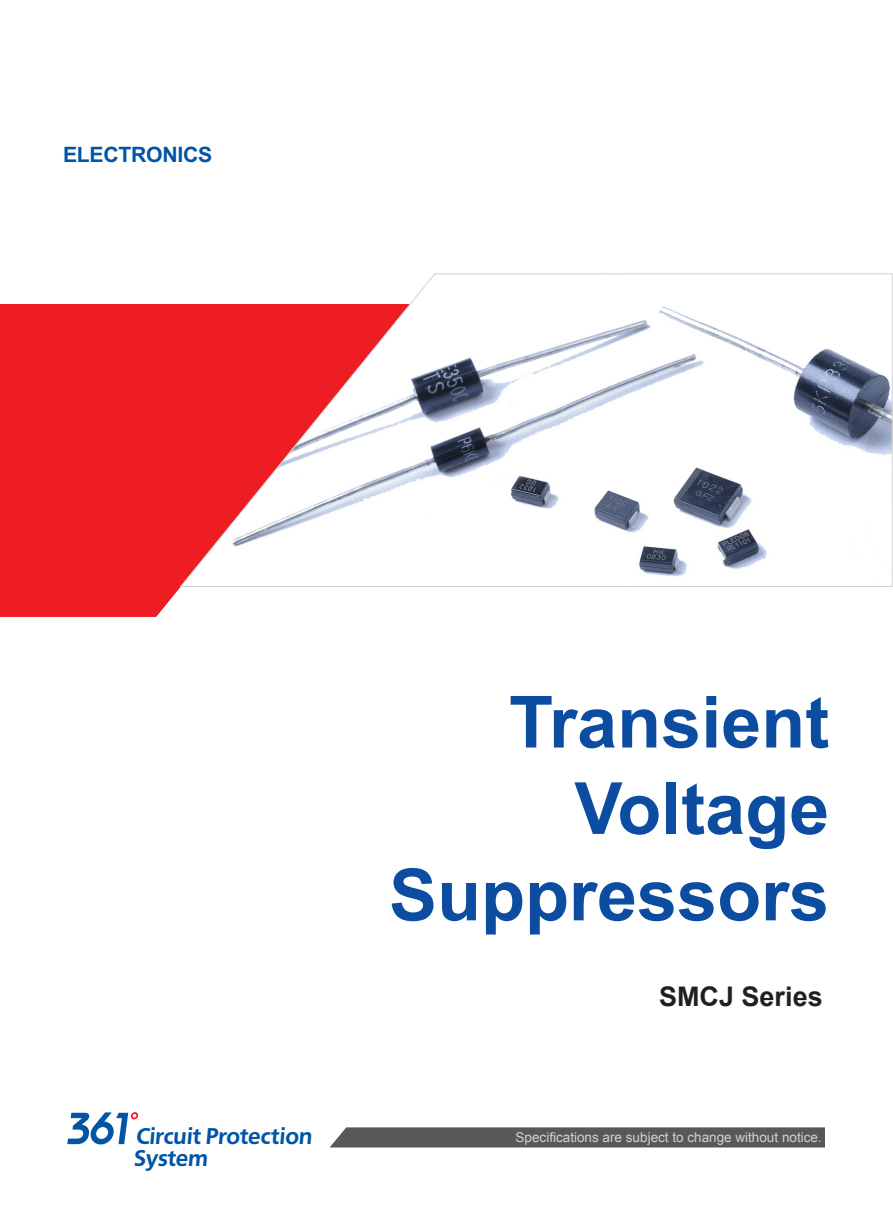
<style>
.page{position:relative;width:893px;height:1212px;background:#fff}
.page>*{position:absolute;margin:0;border:0;box-sizing:border-box;transform-origin:0 0}
.正文{font:700 72px/86.4px "Arial";color:#0d4da1;text-align:right}
.段落样式3{font:700 27px "Arial";color:#231f20}
.t1{font:700 22.95px/21.8px "Frutiger";color:#0155a5}
.t2{font:700 21.3px "Arial";letter-spacing:-.015em;color:#0155a5}
.段落样式3-2{font:13.5px "Arial";color:#d1d2d4}
</style>
<div class="page">
<svg style="left:67px;top:1112px;width:71px;height:32px"></svg>
<div style="left:330px;top:1127px;width:495px;height:20px;background:#57585a"></div>
<div style="left:0;top:304px;width:181px;height:313px;background:#ee1d23"></div>
<svg style="left:179px;top:273px;width:714px;height:314px"></svg>
<h3 class="t2" style="left:63px;top:143px;width:151px">ELECTRONICS</h3>
<p class="正文" style="left:509px;top:681px;width:322px">Transient</p>
<p class="正文" style="left:389px;top:767px;width:442px">Voltage<br>Suppressors</p>
<p class="段落样式3" style="left:659px;top:978px;width:165px">SMCJ Series</p>
<h3 class="t1" style="left:133px;top:1127px;width:183px">Circuit Protection<br>System</h3>
<p class="段落样式3-2" style="left:516px;top:1128px;width:308px">Specifications are subject to change without notice.</p>
</div>
